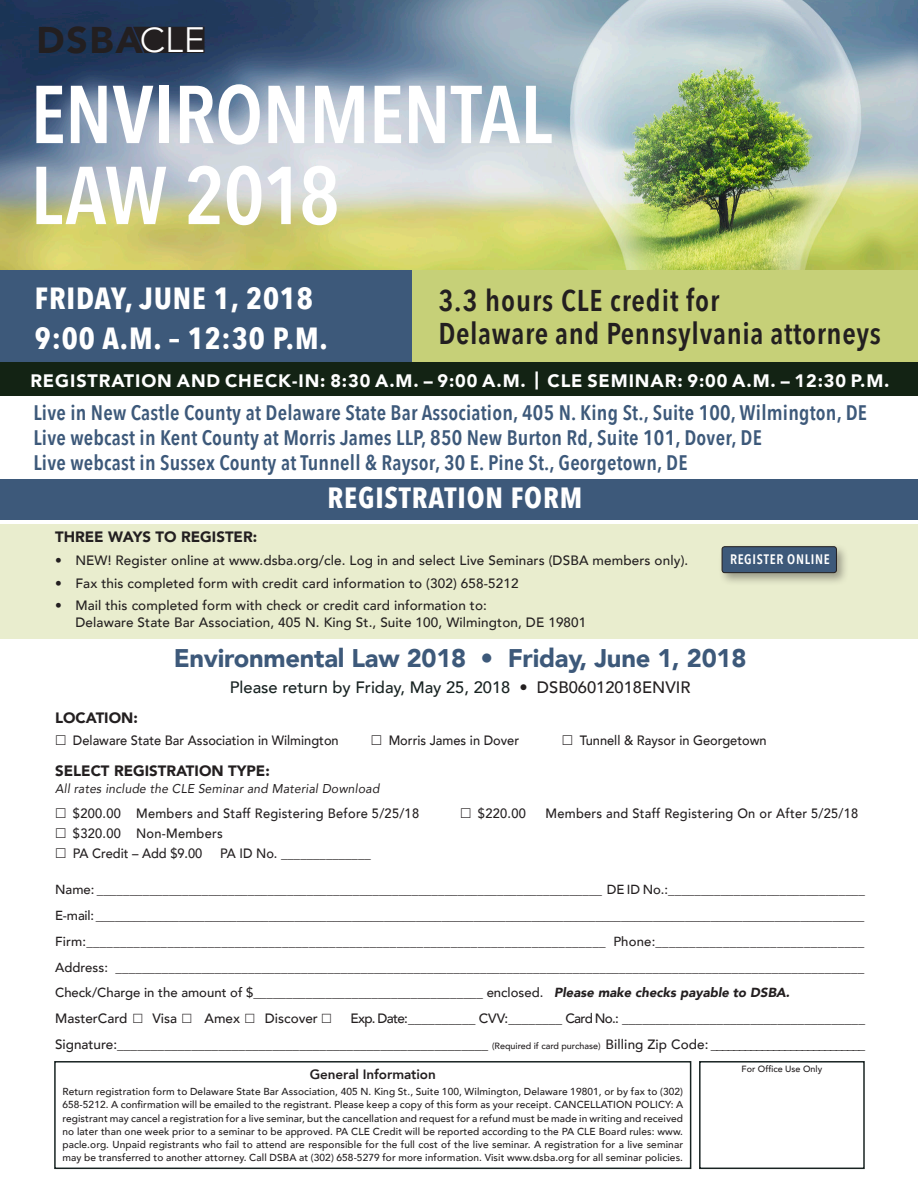
<style>
.page{position:relative;width:918px;height:1188px;background:#fff}
.page>*{position:absolute;margin:0;border:0;box-sizing:border-box;transform-origin:0 0}
.t1{font:600 81px "Avenir Next Condensed";letter-spacing:-.01em;color:#fff}
.t2{font:900 37.2px "Avenir";letter-spacing:.05em;color:#231f20}
.t3{font:700 30.6px/39.9px "Avenir Next Condensed";letter-spacing:.03em;color:#fff}
.t4{font:600 30px/32.8px "Avenir Next Condensed";letter-spacing:.02em;color:#231f20}
.t5{font:700 29.25px "Avenir Next Condensed";letter-spacing:.03em;color:#fff}
.t6{font:900 25.5px "Avenir";letter-spacing:-.01em;color:#3d597a}
.t7{font:600 21px/25.2px "Avenir Next Condensed";letter-spacing:.01em;color:#3d597a}
.t8{font:900 18px "Avenir";letter-spacing:.05em;color:#fff}
.t9{font:500 16.5px "Avenir";color:#182322}
.t10{font:900 15px "Avenir";color:#231f20}
.t11{font:600 13.65px "Avenir Next Condensed";letter-spacing:.05em;color:#fff}
.t12{font:500 13.5px/16.5px "Avenir";letter-spacing:.01em;color:#231f20}
.t13{font:500 13.5px "Avenir";letter-spacing:.01em;color:#231f20;scale:.95 1}
.t14{font:500 13.5px "Avenir";letter-spacing:-.05em;color:#231f20}
.t15{font:800 13.5px "Avenir";letter-spacing:-.005em;color:#231f20}
.t16{font:500 13.2px "Avenir";color:#231f20}
.t17{font:italic 12.75px "Avenir";letter-spacing:.02em;color:#231f20;scale:.95 1}
.t18{font:500 10.2px/13.2px "Avenir";letter-spacing:.01em;color:#231f20;text-align:justify}
.t19{font:500 9px "Avenir";color:#231f20}
.s1{font-weight:300;font-size:34.5px;color:#fff}
.s2{font-weight:300;font-size:35.25px;color:#fff}
.s3{color:#231f20}
.s4{font-weight:900;font-style:italic}
.s5{font-size:9px}
</style>
<div class="page">
<div style="left:0;top:525px;width:918px;height:114px;background:#e9edce"></div>
<div style="left:699px;top:1061px;width:166px;height:108px;border:2px solid #182322"></div>
<div style="left:54px;top:1061px;width:637px;height:108px;border:2px solid #182322"></div>
<div style="left:0;top:479px;width:918px;height:41px;background:#3d597a"></div>
<div style="left:718px;top:543px;width:132px;height:43px;background:#231f20;opacity:.4"></div>
<div style="left:722px;top:547px;width:114px;height:26px;background:#3d597a;border-radius:3px"></div>
<div style="left:722px;top:546px;width:115px;height:27px;border:1px solid #231f20;border-radius:3px"></div>
<img style="left:0;top:0;width:918px;height:271px">
<div style="left:0;top:271px;width:450px;height:112px;background:#3d597a"></div>
<div style="left:412px;top:271px;width:506px;height:112px;background:#c6d078"></div>
<svg style="left:133px;top:18px;width:72px;height:35px;background:#222632"></svg>
<div style="left:0;top:362px;width:918px;height:34px;background:#132314"></div>
<h2 class="t2" style="left:36px;top:-1px;width:170px">DSBA<span class="s1">C</span><span class="s2">LE</span></h2>
<h2 class="t2" style="left:36px;top:8px;width:170px">DSBA<span class="s1">C</span><span class="s2">LE</span></h2>
<p class="t1" style="left:31px;top:45px;width:523px">ENVIRONMENTAL</p>
<p class="t1" style="left:31px;top:126px;width:311px">LAW 2018</p>
<p class="t3" style="left:35px;top:278px;width:294px">FRIDAY, JUNE 1, 2018<br>9:00 A.M. – 12:30 P.M.</p>
<p class="t4" style="left:438px;top:284px;width:444px">3.3 hours CLE credit for<br>Delaware and Pennsylvania attorneys</p>
<p class="t8" style="left:30px;top:365px;width:861px">REGISTRATION AND CHECK-IN: 8:30 A.M. – 9:00 A.M. | CLE SEMINAR: 9:00 A.M. – 12:30 P.M.</p>
<p class="t7" style="left:33px;top:399px;width:835px">Live in New Castle County at Delaware State Bar Association, 405 N. King St., Suite 100, Wilmington, DE<br>Live webcast in Kent County at Morris James LLP, 850 New Burton Rd, Suite 101, Dover, DE</p>
<p class="t7" style="left:33px;top:450px;width:656px">Live webcast in Sussex County at Tunnell &amp; Raysor, 30 E. Pine St., Georgetown, DE</p>
<p class="t5" style="left:327px;top:480px;width:256px">REGISTRATION FORM</p>
<p class="t10" style="left:55px;top:524px;width:204px">THREE WAYS TO REGISTER:</p>
<p class="t12" style="left:55px;top:551px;width:635px">• NEW! Register online at www.dsba.org/cle. Log in and select Live Seminars (DSBA members only).</p>
<p class="t12" style="left:55px;top:574px;width:465px">• Fax this completed form with credit card information to (302) 658-5212</p>
<p class="t12" style="left:75px;top:597px;width:513px;text-indent:-20px">• Mail this completed form with check or credit card information to:<br>Delaware State Bar Association, 405 N. King St., Suite 100, Wilmington, DE 19801</p>
<p class="t11" style="left:730px;top:548px;width:101px">REGISTER ONLINE</p>
<p class="t6" style="left:174px;top:636px;width:574px">Environmental Law 2018 • Friday, June 1, 2018</p>
<p class="t9" style="left:230px;top:673px;width:462px">Please return by Friday, May 25, 2018 <span class="s3">• DSB06012018ENVIR</span></p>
<p class="t10" style="left:55px;top:705px;width:84px">LOCATION:</p>
<p class="t13" style="left:73px;top:729px;width:281px">Delaware State Bar Association in Wilmington</p>
<p class="t13" style="left:389px;top:729px;width:139px">Morris James in Dover</p>
<p class="t13" style="left:580px;top:729px;width:198px">Tunnell &amp; Raysor in Georgetown</p>
<p class="t10" style="left:55px;top:758px;width:216px">SELECT REGISTRATION TYPE:</p>
<p class="t17" style="left:55px;top:781px;width:343px">All rates include the CLE Seminar and Material Download</p>
<p class="t13" style="left:73px;top:802px;width:366px">$200.00 Members and Staff Registering Before 5/25/18</p>
<p class="t13" style="left:478px;top:802px;width:52px">$220.00</p>
<p class="t13" style="left:546px;top:802px;width:331px">Members and Staff Registering On or After 5/25/18</p>
<p class="t13" style="left:73px;top:822px;width:159px">$320.00 Non-Members</p>
<p class="t13" style="left:73px;top:842px;width:138px">PA Credit – Add $9.00</p>
<p class="t13" style="left:220px;top:842px;width:160px">PA ID No. ______________</p>
<p class="t16" style="left:55px;top:878px;width:811px">Name: _____________________________________________________________________________ DE ID No.:______________________________</p>
<p class="t16" style="left:55px;top:904px;width:811px">E-mail: ________________________________________________________________________________________________________________________</p>
<p class="t16" style="left:55px;top:930px;width:811px">Firm:_____________________________________________________________________________ Phone:_______________________________</p>
<p class="t16" style="left:55px;top:956px;width:811px">Address: _________________________________________________________________________________________________________________</p>
<p class="t16" style="left:55px;top:981px;width:736px">Check/Charge in the amount of $___________________________________ enclosed. <span class="s4">Please make checks payable to DSBA.</span></p>
<p class="t12" style="left:55px;top:1010px;width:74px">MasterCard</p>
<p class="t12" style="left:153px;top:1010px;width:26px">Visa</p>
<p class="t12" style="left:205px;top:1010px;width:37px">Amex</p>
<p class="t12" style="left:265px;top:1010px;width:55px">Discover</p>
<p class="t14" style="left:350px;top:1007px;width:516px">Exp. Date:__________ CVV:________ Card No.: ____________________________________</p>
<p class="t12" style="left:55px;top:1035px;width:812px">Signature:_______________________________________________________ <span class="s5">(Required if card purchase)</span> Billing Zip Code: ___________________________</p>
<p class="t15" style="left:310px;top:1064px;width:128px">General Information</p>
<p class="t18" style="left:62px;top:1085px;width:622px">Return registration form to Delaware State Bar Association, 405 N. King St., Suite 100, Wilmington, Delaware 19801, or by fax to (302)<br>658-5212. A confirmation will be emailed to the registrant. Please keep a copy of this form as your receipt. CANCELLATION POLICY: A registrant may cancel a registration for a live seminar, but the cancellation and request for a refund must be made in writing and received no later than one week prior to a seminar to be approved. PA CLE Credit will be reported according to the PA CLE Board rules: www. pacle.org. Unpaid registrants who fail to attend are responsible for the full cost of the live seminar. A registration for a live seminar may be transferred to another attorney. Call DSBA at (302) 658-5279 for more information. Visit www.dsba.org for all seminar policies.</p>
<p class="t19" style="left:742px;top:1061px;width:82px">For Office Use Only</p>
</div>
